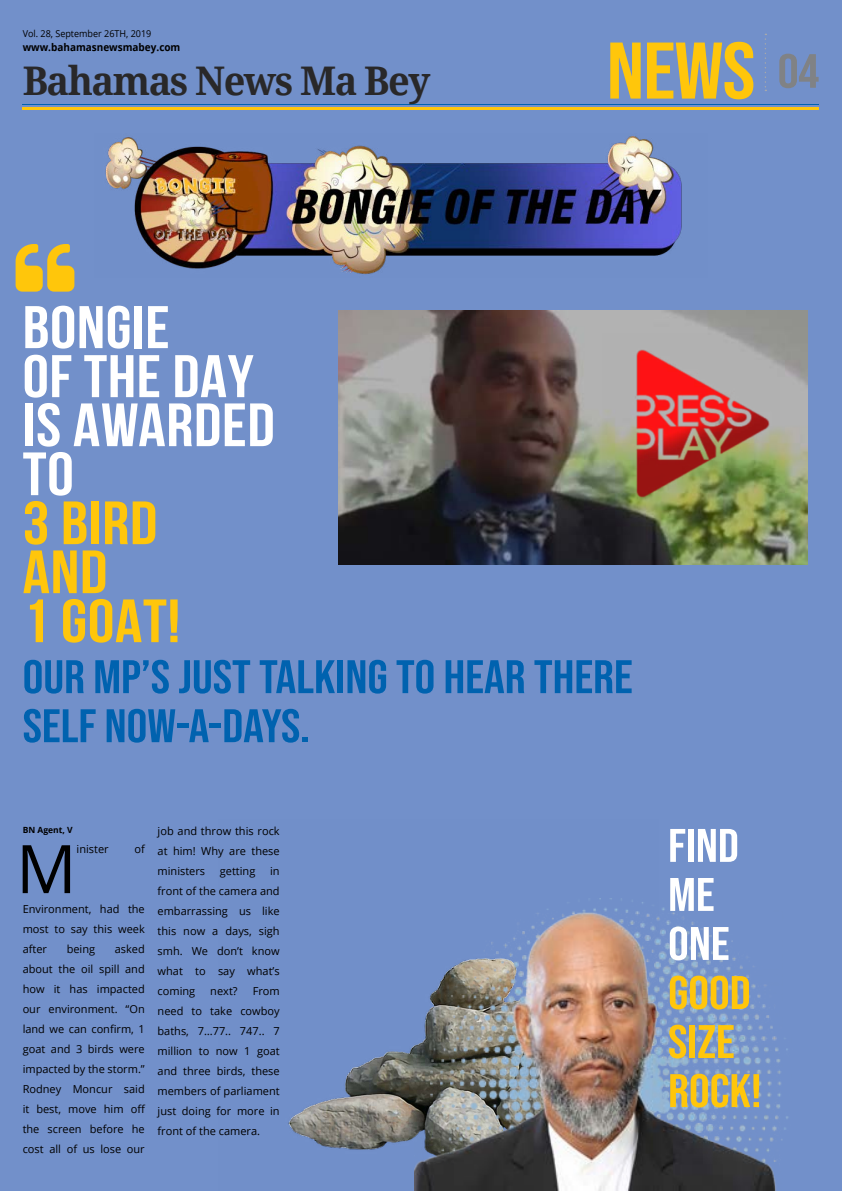
<style>
.page{position:relative;width:842px;height:1191px;background:#fff}
.page>*{position:absolute;margin:0;border:0;box-sizing:border-box;transform-origin:0 0}
.t1{font:80px "Bebas Neue";color:#ffc60b;scale:1.1 1}
.t2{font:67px "Open Sans";color:#000}
.t3{font:700 61px/49px "Bebas Neue";letter-spacing:.01em;color:#ffc60b;scale:1.1 1}
.t4{font:700 61px/49px "Bebas Neue";letter-spacing:.01em;color:#fff;scale:1.1 1}
.t5{font:700 60px/49px "Bebas Neue";letter-spacing:.01em;color:#fff;scale:1.1 1}
.t6{font:48px "Bebas Neue";color:#808285;scale:1.1 1}
.t7{font:47px/49px "Bebas Neue";color:#0062af;scale:1.1 1}
.t8{font:47px/49px "Bebas Neue";color:#ffc60b;scale:1.1 1}
.t9{font:47px/49px "Bebas Neue";color:#fff;scale:1.1 1}
.t10{font:700 39.5px "Droid Serif";letter-spacing:-.04em;color:#292829;scale:.96 1}
.t11{font:11px/20px "Open Sans";color:#000;text-align:justify}
.t12{font:700 10.5px "Open Sans";color:#000;scale:.95 1}
.t13{font:9.5px "Open Sans";color:#000;scale:.95 1}
.t14{font:700 8.5px "Open Sans";color:#000}
</style>
<div class="page">
<div style="left:0;top:0;width:841px;height:1191px;background:#7290ca"></div>
<hr style="left:23px;top:107px;width:796px;height:2px;background:#ffc60b">
<hr style="left:23px;top:104px;width:796px;height:1px;background:#0062af">
<svg style="left:765px;top:34px;width:1px;height:57px"></svg>
<img style="left:105px;top:136px;width:577px;height:138px">
<svg style="left:16px;top:244px;width:58px;height:48px"></svg>
<img style="left:339px;top:310px;width:469px;height:255px">
<img style="left:602px;top:333px;width:177px;height:179px">
<img style="left:288px;top:898px;width:324px;height:293px">
<img style="left:415px;top:899px;width:373px;height:292px">
<p class="t13" style="left:23px;top:28px;width:137px">Vol. 28, September 26TH, 2019</p>
<p class="t12" style="left:23px;top:40px;width:168px">www.bahamasnewsmabey.com</p>
<h3 class="t10" style="left:23px;top:53px;width:426px">Bahamas News Ma Bey</h3>
<h1 class="t1" style="left:607px;top:26px;width:137px">NEWS</h1>
<h3 class="t6" style="left:778px;top:44px;width:39px">04</h3>
<h3 class="t5" style="left:23px;top:302px;width:212px">BONGIE<br>OF THE DAY</h3>
<h3 class="t4" style="left:23px;top:400px;width:231px">IS AWARDED<br>TO</h3>
<h3 class="t3" style="left:23px;top:498px;width:145px">3 BIRD<br>AND<br>1 GOAT!</h3>
<h3 class="t7" style="left:23px;top:652px;width:556px">OUR MP’s JUST TALKING TO HEAR THERE<br>SELF NOW-A-DAYS.</h3>
<p class="t14" style="left:23px;top:824px;width:51px">BN Agent, V</p>
<h2 class="t2" style="left:16px;top:823px;width:62px">M</h2>
<p class="t11" style="left:77px;top:839px;width:34px">inister</p>
<p class="t11" style="left:134px;top:839px;width:12px">of</p>
<p class="t11" style="left:23px;top:899px;width:124px">Environment, had the most to say this week after</p>
<p class="t11" style="left:23px;top:939px;width:124px;text-indent:92px">asked about the oil spill and how it has impacted our environment. “On land we can confirm, 1 goat and 3 birds were impacted by the storm.” Rodney Moncur said it best, move him off the screen before he cost all of us lose our</p>
<p class="t11" style="left:67px;top:939px;width:30px">being</p>
<p class="t11" style="left:158px;top:820px;width:124px">job and throw this rock at him! Why are these ministers</p>
<p class="t11" style="left:158px;top:860px;width:124px;text-indent:113px">in front of the camera and embarrassing us like this now a days, sigh smh. We don’t know what to say what’s coming</p>
<p class="t11" style="left:220px;top:860px;width:37px">getting</p>
<p class="t11" style="left:210px;top:980px;width:29px">next?</p>
<p class="t11" style="left:158px;top:980px;width:124px;text-indent:95px">From need to take cowboy baths, 7…77.. 747.. 7 million to now 1 goat and three birds, these members of parliament just doing for more in front of the camera.</p>
<h3 class="t9" style="left:668px;top:820px;width:66px">FIND<br>ME<br>ONE</h3>
<h3 class="t8" style="left:668px;top:967px;width:87px">GOOD<br>SIZE<br>ROCK!</h3>
</div>
